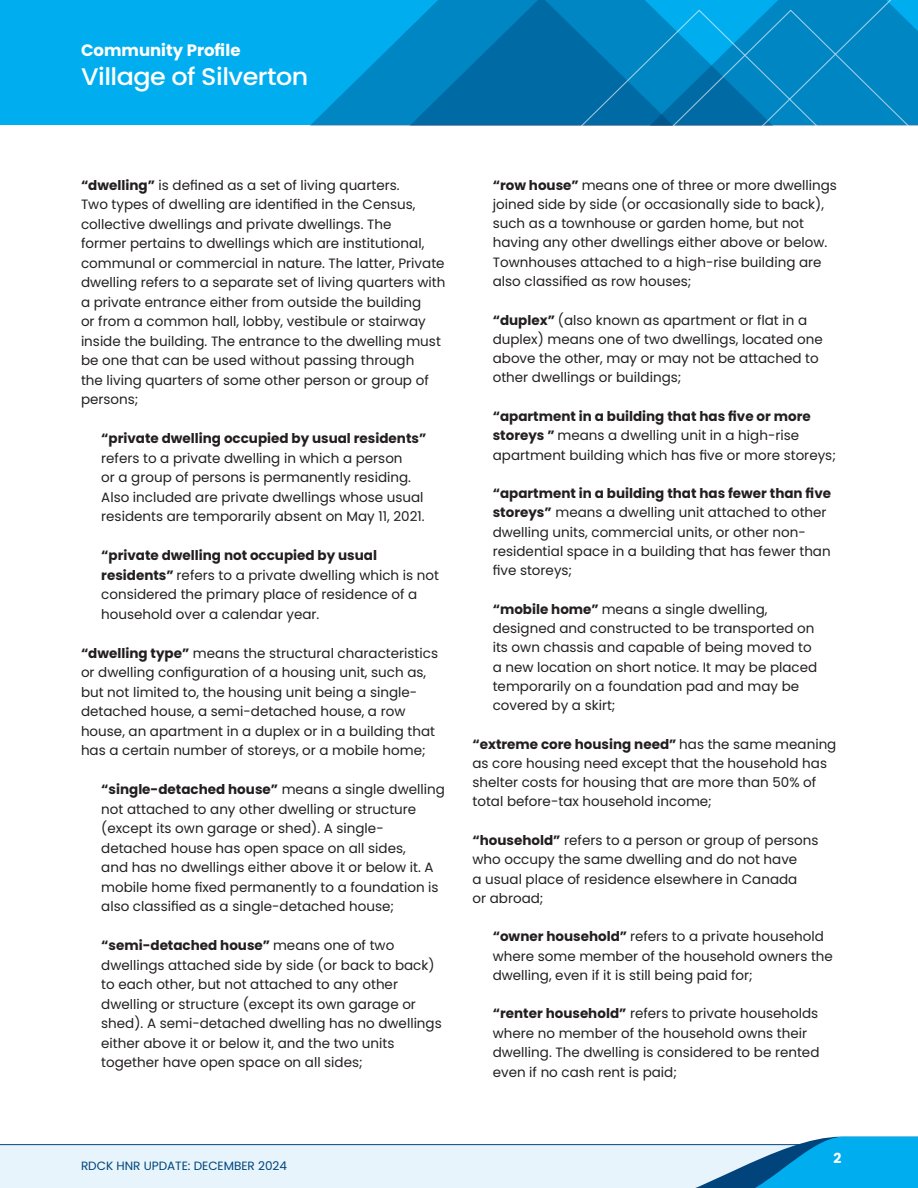
<style>
.page{position:relative;width:918px;height:1188px;background:#fff}
.page>*{position:absolute;margin:0;border:0;box-sizing:border-box;transform-origin:0 0}
.t1{font:500 24px "Poppins";letter-spacing:-.02em;color:#fff;scale:1.06 1}
.t2{font:700 16.5px "Poppins";color:#fff}
.t3{font:700 13.8px "Poppins";color:#fff}
.t4{font:13.5px/19.5px "Poppins";color:#231f20}
.t5{font:12px "Poppins";color:#00447b}
.s1{font-weight:700}
</style>
<div class="page">
<div style="left:0;top:0;width:918px;height:125px;background:#00aeef"></div>
<svg style="left:311px;top:0;width:211px;height:125px;fill:#0086c3"></svg>
<div style="left:0;top:1145px;width:918px;height:43px;background:#e7f4fc"></div>
<hr style="left:0;top:1144px;width:918px;height:1px;background:#00447b">
<svg style="left:647px;top:1137px;width:271px;height:51px"></svg>
<svg style="left:522px;top:0;width:396px;height:125px;background:#0282be"></svg>
<p class="t2" style="left:81px;top:41px;width:161px">Community Profile</p>
<h1 class="t1" style="left:81px;top:63px;width:216px">Village of Silverton</h1>
<p class="t4" style="left:81px;top:175px;width:366px"><span class="s1">“dwelling”</span> is defined as a set of living quarters.<br>Two types of dwelling are identified in the Census, collective dwellings and private dwellings. The<br>former pertains to dwellings which are institutional, communal or commercial in nature. The latter, Private dwelling refers to a separate set of living quarters with a private entrance either from outside the building<br>or from a common hall, lobby, vestibule or stairway inside the building. The entrance to the dwelling must be one that can be used without passing through<br>the living quarters of some other person or group of persons;</p>
<p class="t4" style="left:101px;top:429px;width:327px"><span class="s1">“private dwelling occupied by usual residents” </span>refers to a private dwelling in which a person<br>or a group of persons is permanently residing.<br>Also included are private dwellings whose usual residents are temporarily absent on May 11, 2021.</p>
<p class="t4" style="left:101px;top:546px;width:339px"><span class="s1">“private dwelling not occupied by usual residents”</span> refers to a private dwelling which is not considered the primary place of residence of a household over a calendar year.</p>
<p class="t4" style="left:81px;top:643px;width:359px"><span class="s1">“dwelling type”</span> means the structural characteristics or dwelling configuration of a housing unit, such as, but not limited to, the housing unit being a single&shy;detached house, a semi-detached house, a row house, an apartment in a duplex or in a building that has a certain number of storeys, or a mobile home;</p>
<p class="t4" style="left:101px;top:780px;width:345px"><span class="s1">“single-detached house”</span> means a single dwelling not attached to any other dwelling or structure (except its own garage or shed). A single&shy;detached house has open space on all sides,<br>and has no dwellings either above it or below it. A mobile home fixed permanently to a foundation is also classified as a single-detached house;</p>
<p class="t4" style="left:101px;top:936px;width:342px"><span class="s1">“semi-detached house”</span> means one of two dwellings attached side by side (or back to back) to each other, but not attached to any other dwelling or structure (except its own garage or shed). A semi-detached dwelling has no dwellings either above it or below it, and the two units together have open space on all sides;</p>
<p class="t4" style="left:493px;top:175px;width:346px"><span class="s1">“row house”</span> means one of three or more dwellings joined side by side (or occasionally side to back), such as a townhouse or garden home, but not having any other dwellings either above or below.<br>Townhouses attached to a high-rise building are also classified as row houses;</p>
<p class="t4" style="left:493px;top:310px;width:332px"><span class="s1">“duplex”</span> (also known as apartment or flat in a duplex) means one of two dwellings, located one above the other, may or may not be attached to other dwellings or buildings;</p>
<p class="t4" style="left:493px;top:407px;width:345px"><span class="s1">“apartment in a building that has five or more storeys ”</span> means a dwelling unit in a high-rise apartment building which has five or more storeys;</p>
<p class="t4" style="left:493px;top:484px;width:340px"><span class="s1">“apartment in a building that has fewer than five storeys”</span> means a dwelling unit attached to other dwelling units, commercial units, or other non&shy;residential space in a building that has fewer than five storeys;</p>
<p class="t4" style="left:493px;top:599px;width:326px"><span class="s1">“mobile home”</span> means a single dwelling, designed and constructed to be transported on its own chassis and capable of being moved to a new location on short notice. It may be placed temporarily on a foundation pad and may be covered by a skirt;</p>
<p class="t4" style="left:472px;top:734px;width:365px"><span class="s1">“extreme core housing need”</span> has the same meaning as core housing need except that the household has shelter costs for housing that are more than 50% of total before-tax household income;</p>
<p class="t4" style="left:472px;top:831px;width:348px"><span class="s1">“household”</span> refers to a person or group of persons who occupy the same dwelling and do not have<br>a usual place of residence elsewhere in Canada<br>or abroad;</p>
<p class="t4" style="left:493px;top:927px;width:342px"><span class="s1">“owner household”</span> refers to a private household where some member of the household owners the dwelling, even if it is still being paid for;</p>
<p class="t4" style="left:493px;top:1004px;width:328px"><span class="s1">“renter household”</span> refers to private households where no member of the household owns their dwelling. The dwelling is considered to be rented even if no cash rent is paid;</p>
<p class="t5" style="left:81px;top:1159px;width:207px">RDCK HNR UPDATE: DECEMBER 2024</p>
<p class="t3" style="left:834px;top:1151px;width:9px">2</p>
</div>
